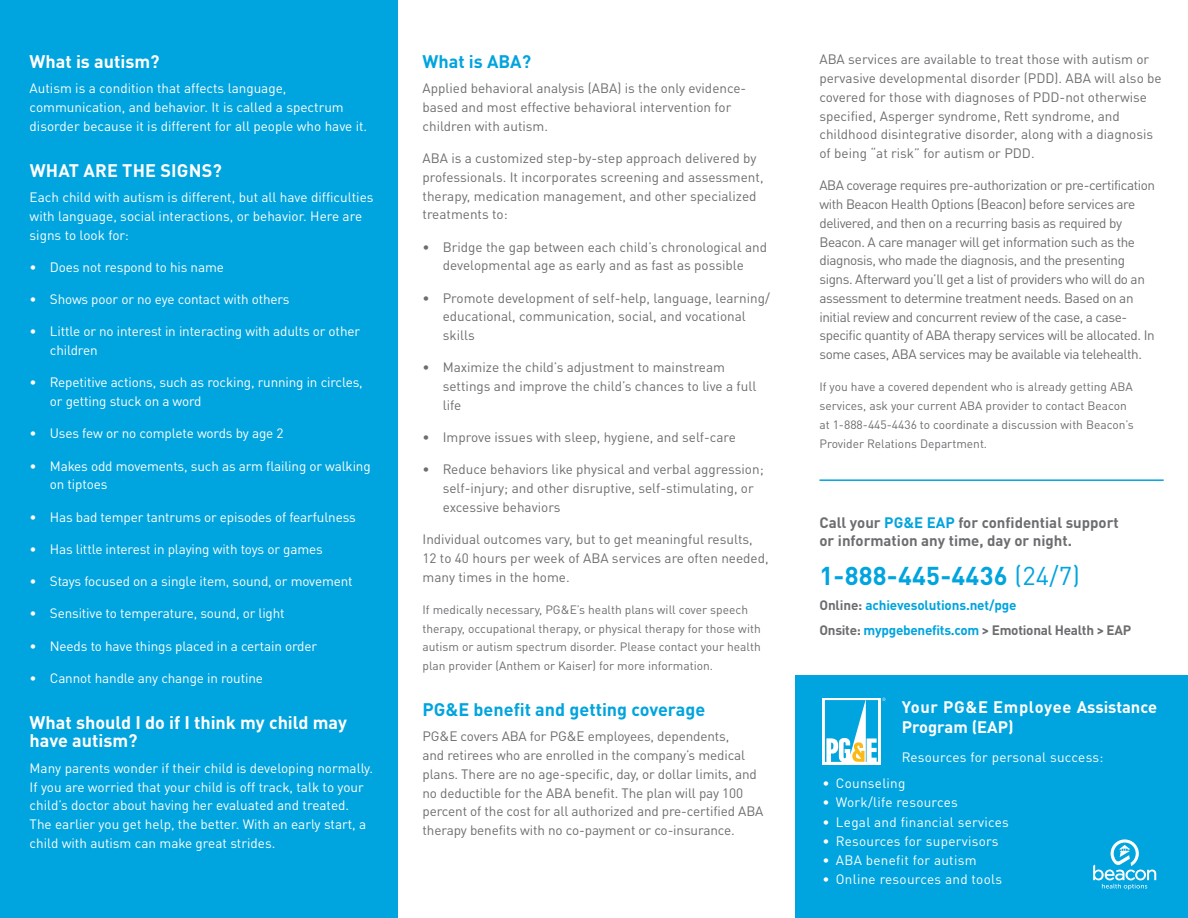
<style>
.page{position:relative;width:1188px;height:918px;background:#fff}
.page>*{position:absolute;margin:0;border:0;box-sizing:border-box;transform-origin:0 0}
.t1{font:700 25.5px "DIN Pro";letter-spacing:.01em;color:#00a4de}
.t2{font:700 18px/18.8px "DIN Pro";color:#fff}
.t3{font:700 18px "DIN Pro";color:#00a4de}
.t4{font:700 16.5px/19.5px "DIN Pro";color:#fff}
.t5{font:700 15px/18px "DIN Pro";color:#6c6d70}
.t6{font:13.5px/18.8px "DIN Pro";letter-spacing:-.005em;color:#6c6d70}
.t7{font:13.5px/18.8px "DIN Pro";letter-spacing:-.005em;color:#fff}
.t8{font:13.5px/18.8px "DIN Pro";letter-spacing:-.03em;color:#6c6d70}
.t9{font:13.5px "DIN Pro";letter-spacing:.02em;color:#fff}
.t10{font:700 13.5px "DIN Pro";letter-spacing:-.02em;color:#6c6d70}
.t11{font:700 13.5px "DIN Pro";letter-spacing:-.01em;color:#00a4de}
.t12{font:12px/18.8px "DIN Pro";color:#6c6d70}
.s1{color:#00a4de}
.s2{font-weight:400}
.s3{color:#6c6d70}
</style>
<div class="page">
<div style="left:795px;top:675px;width:393px;height:243px;background:#00a4de"></div>
<svg style="left:1093px;top:839px;width:63px;height:51px"></svg>
<div style="left:822px;top:698px;width:59px;height:66px;background:linear-gradient(to right,#fcfeff,#fff)"></div>
<svg style="left:825px;top:698px;width:61px;height:64px"></svg>
<div style="left:0;top:0;width:398px;height:918px;background:#00a4de"></div>
<hr style="left:819px;top:479px;width:345px;height:2px;background:#00a4de">
<p class="t2" style="left:30px;top:50px;width:131px">What is autism?</p>
<p class="t7" style="left:30px;top:78px;width:339px">Autism is a condition that affects language, communication, and behavior. It is called a spectrum disorder because it is different for all people who have it.</p>
<p class="t2" style="left:30px;top:158px;width:194px">WHAT ARE THE SIGNS?</p>
<p class="t7" style="left:30px;top:186px;width:345px">Each child with autism is different, but all have difficulties with language, social interactions, or behavior. Here are signs to look for:</p>
<p class="t7" style="left:30px;top:256px;width:196px">• Does not respond to his name</p>
<p class="t7" style="left:30px;top:288px;width:262px">• Shows poor or no eye contact with others</p>
<p class="t7" style="left:50px;top:321px;width:312px;text-indent:-20px">• Little or no interest in interacting with adults or other children</p>
<p class="t7" style="left:50px;top:372px;width:315px;text-indent:-20px">• Repetitive actions, such as rocking, running in circles, or getting stuck on a word</p>
<p class="t7" style="left:30px;top:423px;width:255px">• Uses few or no complete words by age 2</p>
<p class="t7" style="left:50px;top:455px;width:322px;text-indent:-20px">• Makes odd movements, such as arm flailing or walking on tiptoes</p>
<p class="t7" style="left:30px;top:506px;width:328px">• Has bad temper tantrums or episodes of fearfulness</p>
<p class="t7" style="left:30px;top:538px;width:295px">• Has little interest in playing with toys or games</p>
<p class="t7" style="left:30px;top:570px;width:325px">• Stays focused on a single item, sound, or movement</p>
<p class="t7" style="left:30px;top:603px;width:257px">• Sensitive to temperature, sound, or light</p>
<p class="t7" style="left:30px;top:635px;width:289px">• Needs to have things placed in a certain order</p>
<p class="t7" style="left:30px;top:667px;width:235px">• Cannot handle any change in routine</p>
<p class="t2" style="left:30px;top:710px;width:319px">What should I do if I think my child may have autism?</p>
<p class="t7" style="left:30px;top:757px;width:345px">Many parents wonder if their child is developing normally.<br>If you are worried that your child is off track, talk to your child’s doctor about having her evaluated and treated.<br>The earlier you get help, the better. With an early start, a child with autism can make great strides.</p>
<p class="t3" style="left:423px;top:46px;width:110px">What is ABA?</p>
<p class="t6" style="left:423px;top:78px;width:325px">Applied behavioral analysis (ABA) is the only evidence&shy;based and most effective behavioral intervention for children with autism.</p>
<p class="t6" style="left:423px;top:147px;width:343px">ABA is a customized step-by-step approach delivered by professionals. It incorporates screening and assessment, therapy, medication management, and other specialized treatments to:</p>
<p class="t6" style="left:423px;top:236px;width:346px;text-align:center">• Bridge the gap between each child’s chronological and developmental age as early and as fast as possible</p>
<p class="t6" style="left:443px;top:287px;width:329px;text-indent:-20px">• Promote development of self-help, language, learning/ educational, communication, social, and vocational skills</p>
<p class="t6" style="left:443px;top:357px;width:315px;text-indent:-20px">• Maximize the child’s adjustment to mainstream settings and improve the child’s chances to live a full life</p>
<p class="t6" style="left:423px;top:426px;width:315px">• Improve issues with sleep, hygiene, and self-care</p>
<p class="t6" style="left:443px;top:459px;width:322px;text-indent:-20px">• Reduce behaviors like physical and verbal aggression; self-injury; and other disruptive, self-stimulating, or excessive behaviors</p>
<p class="t6" style="left:423px;top:528px;width:348px">Individual outcomes vary, but to get meaningful results,<br>12 to 40 hours per week of ABA services are often needed, many times in the home.</p>
<p class="t12" style="left:423px;top:599px;width:340px">If medically necessary, PG&amp;E’s health plans will cover speech therapy, occupational therapy, or physical therapy for those with autism or autism spectrum disorder. Please contact your health plan provider (Anthem or Kaiser) for more information.</p>
<p class="t3" style="left:423px;top:694px;width:284px">PG&amp;E benefit and getting coverage</p>
<p class="t6" style="left:423px;top:726px;width:342px">PG&amp;E covers ABA for PG&amp;E employees, dependents,<br>and retirees who are enrolled in the company’s medical plans. There are no age-specific, day, or dollar limits, and no deductible for the ABA benefit. The plan will pay 100 percent of the cost for all authorized and pre-certified ABA therapy benefits with no co-payment or co-insurance.</p>
<p class="t6" style="left:819px;top:49px;width:344px">ABA services are available to treat those with autism or pervasive developmental disorder (PDD). ABA will also be covered for those with diagnoses of PDD-not otherwise specified, Asperger syndrome, Rett syndrome, and childhood disintegrative disorder, along with a diagnosis of being “at risk” for autism or PDD.</p>
<p class="t8" style="left:819px;top:175px;width:337px">ABA coverage requires pre-authorization or pre-certification with Beacon Health Options (Beacon) before services are delivered, and then on a recurring basis as required by Beacon. A care manager will get information such as the diagnosis, who made the diagnosis, and the presenting signs. Afterward you’ll get a list of providers who will do an assessment to determine treatment needs. Based on an initial review and concurrent review of the case, a case&shy;specific quantity of ABA therapy services will be allocated. In some cases, ABA services may be available via telehealth.</p>
<p class="t12" style="left:819px;top:376px;width:316px">If you have a covered dependent who is already getting ABA services, ask your current ABA provider to contact Beacon at 1-888-445-4436 to coordinate a discussion with Beacon’s Provider Relations Department.</p>
<p class="t5" style="left:819px;top:512px;width:301px">Call your <span class="s1">PG&amp;E EAP</span> for confidential support or information any time, day or night.</p>
<p class="t1" style="left:819px;top:555px;width:262px">1-888-445-4436 <span class="s2">(24/7)</span></p>
<p class="t11" style="left:819px;top:594px;width:199px"><span class="s3">Online:</span> achievesolutions.net/pge</p>
<p class="t10" style="left:819px;top:619px;width:313px">Onsite: <span class="s1">mypgebenefits.com</span> &gt; Emotional Health &gt; EAP</p>
<p class="t4" style="left:902px;top:695px;width:257px">Your PG&amp;E Employee Assistance<br>Program (EAP)</p>
<p class="t9" style="left:902px;top:747px;width:203px">Resources for personal success:</p>
<p class="t9" style="left:822px;top:772px;width:84px">• Counseling</p>
<p class="t9" style="left:822px;top:792px;width:137px">• Work/life resources</p>
<p class="t9" style="left:822px;top:811px;width:188px">• Legal and financial services</p>
<p class="t9" style="left:822px;top:830px;width:178px">• Resources for supervisors</p>
<p class="t9" style="left:822px;top:850px;width:156px">• ABA benefit for autism</p>
<p class="t9" style="left:822px;top:869px;width:181px">• Online resources and tools</p>
</div>
